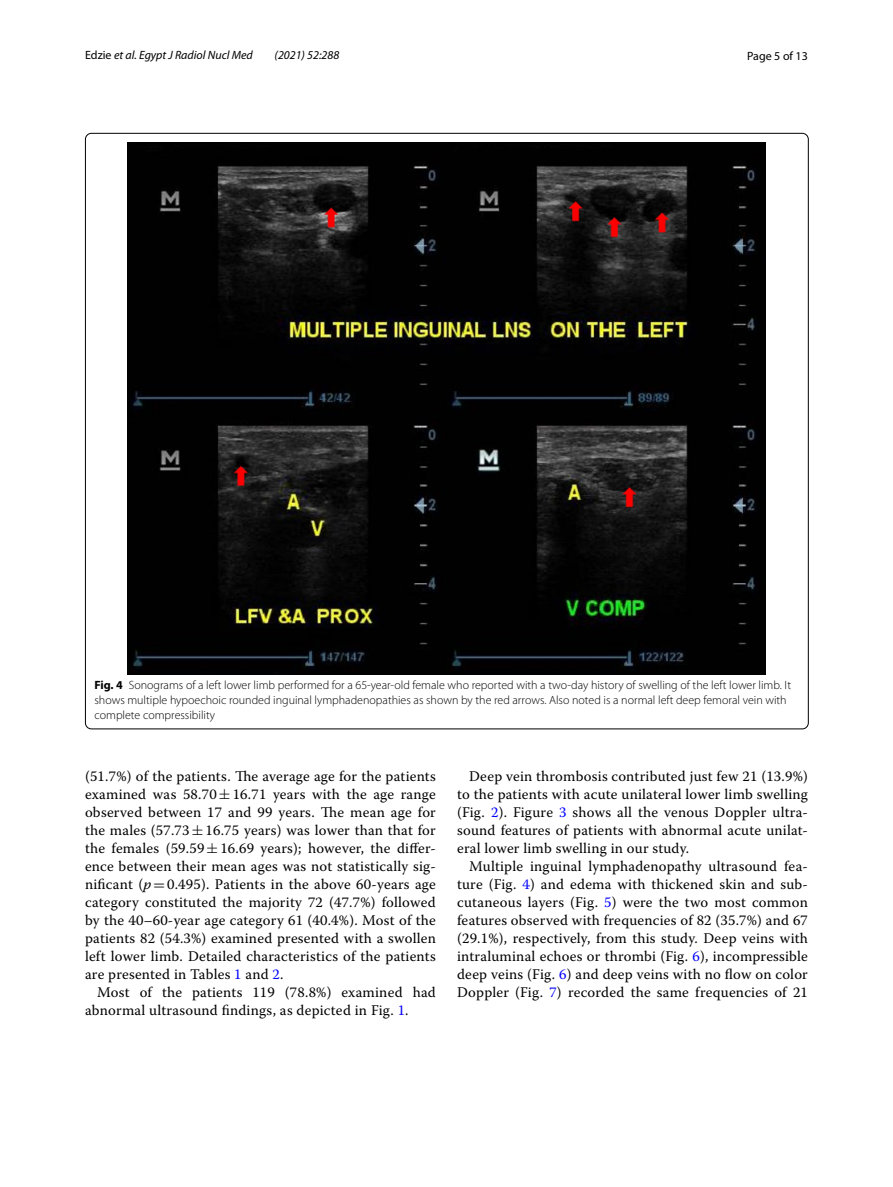
<style>
.page{position:relative;width:893px;height:1187px;background:#fff}
.page>*{position:absolute;margin:0;border:0;box-sizing:border-box;transform-origin:0 0}
.t1{font:14.7px/18px "Warnock Pro";letter-spacing:.015em;color:#000;text-align:justify}
.t2{font:300 12px/15px "Myriad Pro";color:#000}
.t3{font:italic 12px "Myriad Pro";color:#000}
.t4{font:12px "Myriad Pro";color:#000}
.s1{font-style:normal}
.s2{font-weight:700}
.s3{font-family:"MTSY"}
.s4{font-style:italic}
.s5{color:#00f}
</style>
<div class="page">
<img style="left:128px;top:142px;width:638px;height:532px">
<p class="t3" style="left:85px;top:48px;width:169px"><span class="s1">Edzie</span> et al. Egypt J Radiol Nucl Med</p>
<p class="t3" style="left:275px;top:48px;width:66px">(2021) 52:288</p>
<p class="t4" style="left:747px;top:48px;width:62px">Page 5 of 13</p>
<p class="t2" style="left:94px;top:678px;width:698px"><span class="s2">Fig. 4</span> Sonograms of a left lower limb performed for a 65-year-old female who reported with a two-day history of swelling of the left lower limb. It shows multiple hypoechoic rounded inguinal lymphadenopathies as shown by the red arrows. Also noted is a normal left deep femoral vein with complete compressibility</p>
<p class="t1" style="left:85px;top:766px;width:352px">(51.7%) of the patients. The average age for the patients examined was 58.70<span class="s3">±</span>16.71 years with the age range observed between 17 and 99 years. The mean age for the males (57.73<span class="s3">±</span>16.75 years) was lower than that for the females (59.59<span class="s3">±</span>16.69 years); however, the differ&shy;ence between their mean ages was not statistically sig&shy;nificant (<span class="s4">p</span><span class="s3">=</span>0.495). Patients in the above 60-years age category constituted the majority 72 (47.7%) followed by the 40–60-year age category 61 (40.4%). Most of the patients 82 (54.3%) examined presented with a swollen left lower limb. Detailed characteristics of the patients are presented in Tables <span class="s5">1</span> and <span class="s5">2</span>.</p>
<p class="t1" style="left:85px;top:982px;width:352px;text-indent:12px">Most of the patients 119 (78.8%) examined had abnormal ultrasound findings, as depicted in Fig. <span class="s5">1</span>.</p>
<p class="t1" style="left:457px;top:766px;width:352px;text-indent:12px">Deep vein thrombosis contributed just few 21 (13.9%) to the patients with acute unilateral lower limb swelling (Fig. <span class="s5">2</span>). Figure <span class="s5">3</span> shows all the venous Doppler ultra&shy;sound features of patients with abnormal acute unilat&shy;eral lower limb swelling in our study.</p>
<p class="t1" style="left:457px;top:856px;width:352px;text-indent:12px">Multiple inguinal lymphadenopathy ultrasound fea&shy;ture (Fig. <span class="s5">4</span>) and edema with thickened skin and sub&shy;cutaneous layers (Fig. <span class="s5">5</span>) were the two most common features observed with frequencies of 82 (35.7%) and 67 (29.1%), respectively, from this study. Deep veins with intraluminal echoes or thrombi (Fig. <span class="s5">6</span>), incompressible deep veins (Fig. <span class="s5">6</span>) and deep veins with no flow on color Doppler (Fig. <span class="s5">7</span>) recorded the same frequencies of 21</p>
</div>
